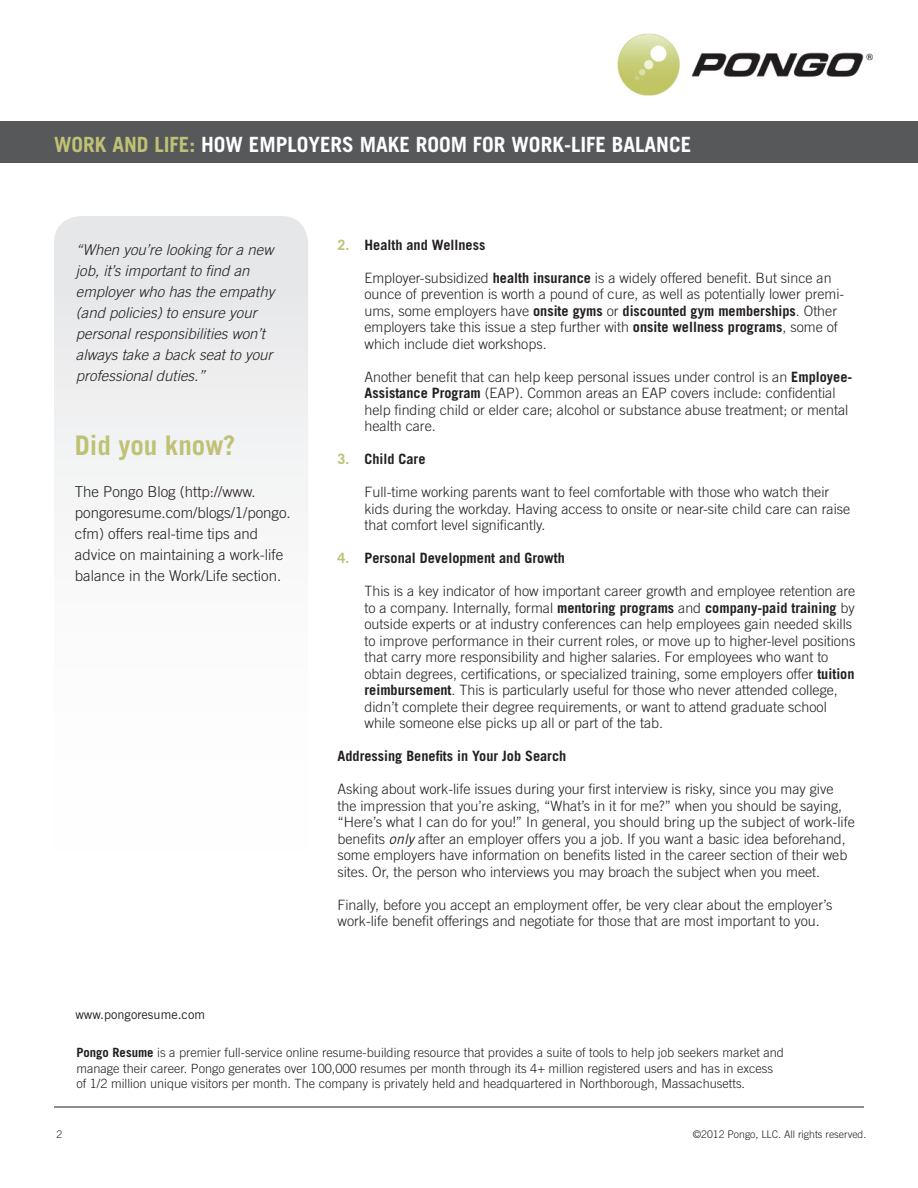
<style>
.page{position:relative;width:918px;height:1188px;background:#fff}
.page>*{position:absolute;margin:0;border:0;box-sizing:border-box;transform-origin:0 0}
.t1{font:700 27px "Trade Gothic";color:#bfc275}
.t2{font:700 21px "Trade Gothic";color:#fff}
.t3{font:italic 300 15px/21px "Trade Gothic";color:#231f20}
.t4{font:300 15px/21px "Trade Gothic";color:#231f20}
.t5{font:300 14.25px/16.5px "Trade Gothic";color:#231f20}
.t6{font:700 14.25px "Trade Gothic";color:#231f20}
.t7{font:300 12.75px/15.3px "Trade Gothic";color:#231f20}
.t8{font:12.75px "Trade Gothic";color:#231f20}
.t9{font:300 10.5px "Trade Gothic";color:#231f20}
.s1{color:#bfc275}
.s2{font-weight:700}
.s3{font-weight:400;font-style:italic}
</style>
<div class="page">
<hr style="left:54px;top:1107px;width:810px;height:1px;background:#231f20">
<div style="left:54px;top:216px;width:254px;height:276px;background:#ececee"></div>
<div style="left:0;top:122px;width:918px;height:41px;background:#57585a"></div>
<img style="left:617px;top:33px;width:256px;height:63px">
<h2 class="t2" style="left:54px;top:131px;width:639px"><span class="s1">Work and Life:</span> How Employers Make Room for Work-Life Balance</h2>
<p class="t3" style="left:76px;top:239px;width:200px">“When you’re looking for a new job, it’s important to find an employer who has the empathy (and policies) to ensure your personal responsibilities won’t always take a back seat to your professional duties.”</p>
<h1 class="t1" style="left:75px;top:429px;width:162px">Did you know?</h1>
<p class="t4" style="left:75px;top:481px;width:217px">The Pongo Blog (http://www. pongoresume.com/blogs/1/pongo. cfm) offers real-time tips and advice on maintaining a work-life balance in the Work/Life section.</p>
<p class="t6" style="left:338px;top:236px;width:149px"><span class="s1">2.</span> Health and Wellness</p>
<p class="t5" style="left:365px;top:269px;width:481px">Employer-subsidized <span class="s2">health insurance</span> is a widely offered benefit. But since an ounce of prevention is worth a pound of cure, as well as potentially lower premi&shy;ums, some employers have <span class="s2">onsite gyms</span> or <span class="s2">discounted gym memberships</span>. Other employers take this issue a step further with <span class="s2">onsite wellness programs</span>, some of which include diet workshops.</p>
<p class="t5" style="left:365px;top:368px;width:489px">Another benefit that can help keep personal issues under control is an <span class="s2">Employee-Assistance Program</span> (EAP). Common areas an EAP covers include: confidential help finding child or elder care; alcohol or substance abuse treatment; or mental health care.</p>
<p class="t6" style="left:338px;top:450px;width:89px"><span class="s1">3.</span> Child Care</p>
<p class="t5" style="left:365px;top:484px;width:487px">Full-time working parents want to feel comfortable with those who watch their kids during the workday. Having access to onsite or near-site child care can raise that comfort level significantly.</p>
<p class="t6" style="left:338px;top:549px;width:229px"><span class="s1">4.</span> Personal Development and Growth</p>
<p class="t5" style="left:365px;top:583px;width:492px">This is a key indicator of how important career growth and employee retention are to a company. Internally, formal <span class="s2">mentoring programs</span> and <span class="s2">company-paid training</span> by outside experts or at industry conferences can help employees gain needed skills to improve performance in their current roles, or move up to higher-level positions that carry more responsibility and higher salaries. For employees who want to obtain degrees, certifications, or specialized training, some employers offer <span class="s2">tuition reimbursement</span>. This is particularly useful for those who never attended college, didn’t complete their degree requirements, or want to attend graduate school while someone else picks up all or part of the tab.</p>
<p class="t6" style="left:338px;top:747px;width:230px">Addressing Benefits in Your Job Search</p>
<p class="t5" style="left:338px;top:781px;width:519px">Asking about work-life issues during your first interview is risky, since you may give the impression that you’re asking, “What’s in it for me?” when you should be saying, “Here’s what I can do for you!” In general, you should bring up the subject of work-life benefits <span class="s3">only</span> after an employer offers you a job. If you want a basic idea beforehand, some employers have information on benefits listed in the career section of their web sites. Or, the person who interviews you may broach the subject when you meet.</p>
<p class="t5" style="left:338px;top:896px;width:496px">Finally, before you accept an employment offer, be very clear about the employer’s work-life benefit offerings and negotiate for those that are most important to you.</p>
<p class="t8" style="left:75px;top:1006px;width:131px">www.pongoresume.com</p>
<p class="t7" style="left:76px;top:1045px;width:709px"><span class="s2">Pongo resume</span> is a premier full-service online resume-building resource that provides a suite of tools to help job seekers market and manage their career. Pongo generates over 100,000 resumes per month through its 4+ million registered users and has in excess of 1/2 million unique visitors per month. The company is privately held and headquartered in Northborough, Massachusetts.</p>
<p class="t9" style="left:56px;top:1128px;width:7px">2</p>
<p class="t9" style="left:693px;top:1128px;width:175px">©2012 Pongo, LLC. All rights reserved.</p>
</div>
